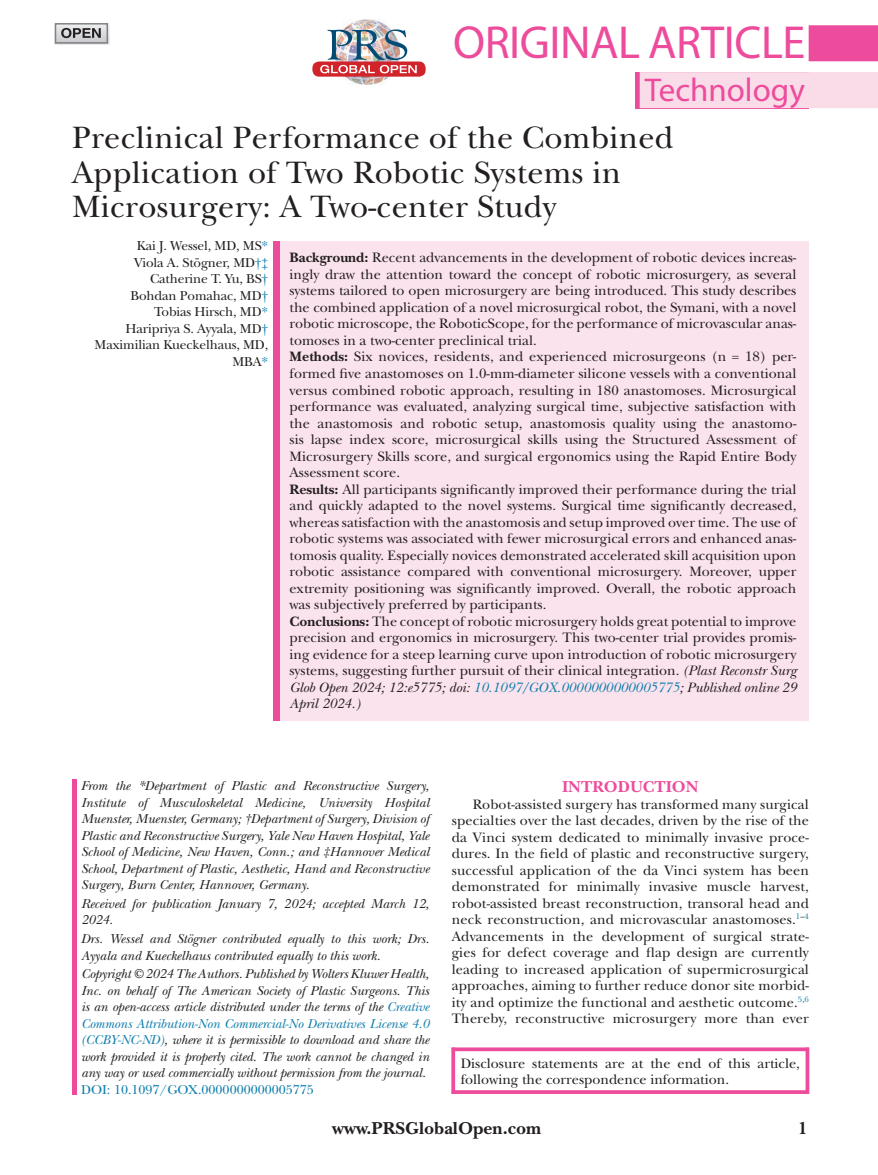
<style>
.page{position:relative;width:878px;height:1175px;background:#fff}
.page>*{position:absolute;margin:0;border:0;box-sizing:border-box;transform-origin:0 0}
.t1{font:46.5px "Myriad Pro";letter-spacing:-.01em;color:#ed4c9c}
.t2{font:33px "Myriad Pro";color:#ed4c9c}
.t3{font:32.25px/34.5px "New Baskerville Std";letter-spacing:.01em;color:#231f20}
.t4{font:700 18px "New Baskerville Std";color:#231f20}
.t5{font:700 16.5px "New Baskerville Std";color:#ed4c9c}
.t6{font:14.25px/16.5px "New Baskerville Std";color:#231f20}
.t7{font:italic 13.5px/16.5px "New Baskerville Std";color:#231f20;text-align:justify}
.t8{font:13.5px/16.5px "New Baskerville Std";letter-spacing:-.01em;color:#231f20;text-align:right}
.t9{font:13.5px "New Baskerville Std";color:#0f7eac}
.s1{color:#0f7eac}
.s2{font-weight:700}
.s3{font-style:italic}
.s4{font-style:italic;color:#0f7eac}
</style>
<div class="page">
<div style="left:635px;top:72px;width:173px;height:36px;background:#ed4c9c"></div>
<div style="left:639px;top:72px;width:239px;height:36px;background:#fadbe8"></div>
<div style="left:808px;top:25px;width:70px;height:36px;background:#ed4c9c"></div>
<img style="left:343px;top:20px;width:48px;height:64px">
<div style="left:312px;top:61px;width:113px;height:16px;background:#d1232a;border-radius:7px"></div>
<img style="left:320px;top:29px;width:97px;height:44px">
<div style="left:274px;top:126px;width:534px;height:595px;background:#fbe3ed"></div>
<div style="left:274px;top:240px;width:6px;height:109px;background:#ed4c9c"></div>
<div style="left:274px;top:339px;width:6px;height:142px;background:#ed4c9c"></div>
<div style="left:274px;top:471px;width:6px;height:142px;background:#ed4c9c"></div>
<div style="left:274px;top:603px;width:6px;height:118px;background:#ed4c9c"></div>
<hr style="left:72px;top:779px;width:4px;height:116px;background:#ed4c9c">
<hr style="left:72px;top:895px;width:4px;height:35px;background:#ed4c9c">
<hr style="left:72px;top:930px;width:4px;height:35px;background:#ed4c9c">
<hr style="left:72px;top:965px;width:4px;height:118px;background:#ed4c9c">
<hr style="left:72px;top:1081px;width:4px;height:13px;background:#ed4c9c">
<div style="left:272px;top:126px;width:536px;height:115px;background:#fff"></div>
<img style="left:54px;top:23px;width:55px;height:22px">
<svg style="left:451px;top:1047px;width:4px;height:47px"></svg>
<svg style="left:805px;top:1047px;width:4px;height:47px"></svg>
<svg style="left:452px;top:1047px;width:356px;height:4px"></svg>
<svg style="left:452px;top:1090px;width:356px;height:4px"></svg>
<div style="left:55px;top:23px;width:53px;height:21px;border:2px solid #808285"></div>
<svg style="left:61px;top:28px;width:40px;height:10px"></svg>
<h1 class="t1" style="left:453px;top:14px;width:354px">ORIGINAL ARTICLE</h1>
<h2 class="t2" style="left:644px;top:69px;width:162px">TECHNOLOGY</h2>
<h3 class="t3" style="left:72px;top:121px;width:603px">Preclinical Performance of the Combined<br>Application of Two Robotic Systems in<br>Microsurgery: A Two-center Study</h3>
<p class="t8" style="left:95px;top:238px;width:175px">Kai J. Wessel, MD, MS<span class="s1">*<br></span>Viola A. Stögner, MD<span class="s1">†‡<br></span>Catherine T. Yu, BS<span class="s1">†<br></span>Bohdan Pomahac, MD<span class="s1">†<br></span>Tobias Hirsch, MD<span class="s1">*<br></span>Haripriya S. Ayyala, MD<span class="s1">†<br></span>Maximilian Kueckelhaus, MD,<br>MBA<span class="s1">*</span></p>
<p class="t6" style="left:289px;top:250px;width:508px"><span class="s2">Background:</span> Recent advancements in the development of robotic devices increas&shy;ingly draw the attention toward the concept of robotic microsurgery, as several systems tailored to open microsurgery are being introduced. This study describes the combined application of a novel microsurgical robot, the Symani, with a novel robotic microscope, the RoboticScope, for the performance of microvascular anas&shy;tomoses in a two-center preclinical trial.<br><span class="s2">Methods:</span> Six novices, residents, and experienced microsurgeons (n = 18) per&shy;formed five anastomoses on 1.0-mm-diameter silicone vessels with a conventional versus combined robotic approach, resulting in 180 anastomoses. Microsurgical performance was evaluated, analyzing surgical time, subjective satisfaction with the anastomosis and robotic setup, anastomosis quality using the anastomo&shy;sis lapse index score, microsurgical skills using the Structured Assessment of Microsurgery Skills score, and surgical ergonomics using the Rapid Entire Body Assessment score.<br><span class="s2">Results:</span> All participants significantly improved their performance during the trial and quickly adapted to the novel systems. Surgical time significantly decreased, whereas satisfaction with the anastomosis and setup improved over time. The use of robotic systems was associated with fewer microsurgical errors and enhanced anas&shy;tomosis quality. Especially novices demonstrated accelerated skill acquisition upon robotic assistance compared with conventional microsurgery. Moreover, upper extremity positioning was significantly improved. Overall, the robotic approach was subjectively preferred by participants.<br><span class="s2">Conclusions:</span> The concept of robotic microsurgery holds great potential to improve precision and ergonomics in microsurgery. This two-center trial provides promis&shy;ing evidence for a steep learning curve upon introduction of robotic microsurgery systems, suggesting further pursuit of their clinical integration. <span class="s3">(Plast Reconstr Surg Glob Open 2024; 12:e5775; doi:</span> <span class="s4">10.1097/GOX.0000000000005775</span><span class="s3">; Published online 29<br>April 2024.)</span></p>
<p class="t7" style="left:81px;top:777px;width:350px">From the *Department of Plastic and Reconstructive Surgery, Institute of Musculoskeletal Medicine, University Hospital Muenster, Muenster, Germany; †Department of Surgery, Division of Plastic and Reconstructive Surgery, Yale New Haven Hospital, Yale School of Medicine, New Haven, Conn.; and ‡Hannover Medical School, Department of Plastic, Aesthetic, Hand and Reconstructive Surgery, Burn Center, Hannover, Germany.</p>
<p class="t7" style="left:81px;top:895px;width:349px">Received for publication January 7, 2024; accepted March 12,<br>2024.</p>
<p class="t7" style="left:81px;top:930px;width:350px">Drs. Wessel and Stögner contributed equally to this work; Drs.<br>Ayyala and Kueckelhaus contributed equally to this work.</p>
<p class="t7" style="left:81px;top:965px;width:350px">Copyright © 2024 The Authors. Published by Wolters Kluwer Health, Inc. on behalf of The American Society of Plastic Surgeons. This is an open-access article distributed under the terms of the <span class="s1">Creative Commons Attribution-Non Commercial-No Derivatives License 4.0 (CCBY-NC-ND)</span>, where it is permissible to download and share the work provided it is properly cited. The work cannot be changed in any way or used commercially without permission from the journal.</p>
<p class="t9" style="left:81px;top:1081px;width:234px">DOI: 10.1097/GOX.0000000000005775</p>
<p class="t5" style="left:562px;top:777px;width:138px">INTRODUCTION</p>
<p class="t6" style="left:451px;top:796px;width:359px;text-align:justify;text-indent:21px">Robot-assisted surgery has transformed many surgical specialties over the last decades, driven by the rise of the da Vinci system dedicated to minimally invasive proce&shy;dures. In the field of plastic and reconstructive surgery, successful application of the da Vinci system has been demonstrated for minimally invasive muscle harvest, robot-assisted breast reconstruction, transoral head and neck reconstruction, and microvascular anastomoses.<sup>1</sup><sup>–</sup><sup>4<br></sup>Advancements in the development of surgical strate&shy;gies for defect coverage and flap design are currently leading to increased application of supermicrosurgical approaches, aiming to further reduce donor site morbid&shy;ity and optimize the functional and aesthetic outcome.<sup>5</sup><sup>,</sup><sup>6<br></sup>Thereby, reconstructive microsurgery more than ever</p>
<p class="t6" style="left:460px;top:1054px;width:341px">Disclosure statements are at the end of this article, following the correspondence information.</p>
<p class="t4" style="left:332px;top:1118px;width:210px">www.PRSGlobalOpen.com</p>
<p class="t4" style="left:798px;top:1118px;width:11px">1</p>
</div>
